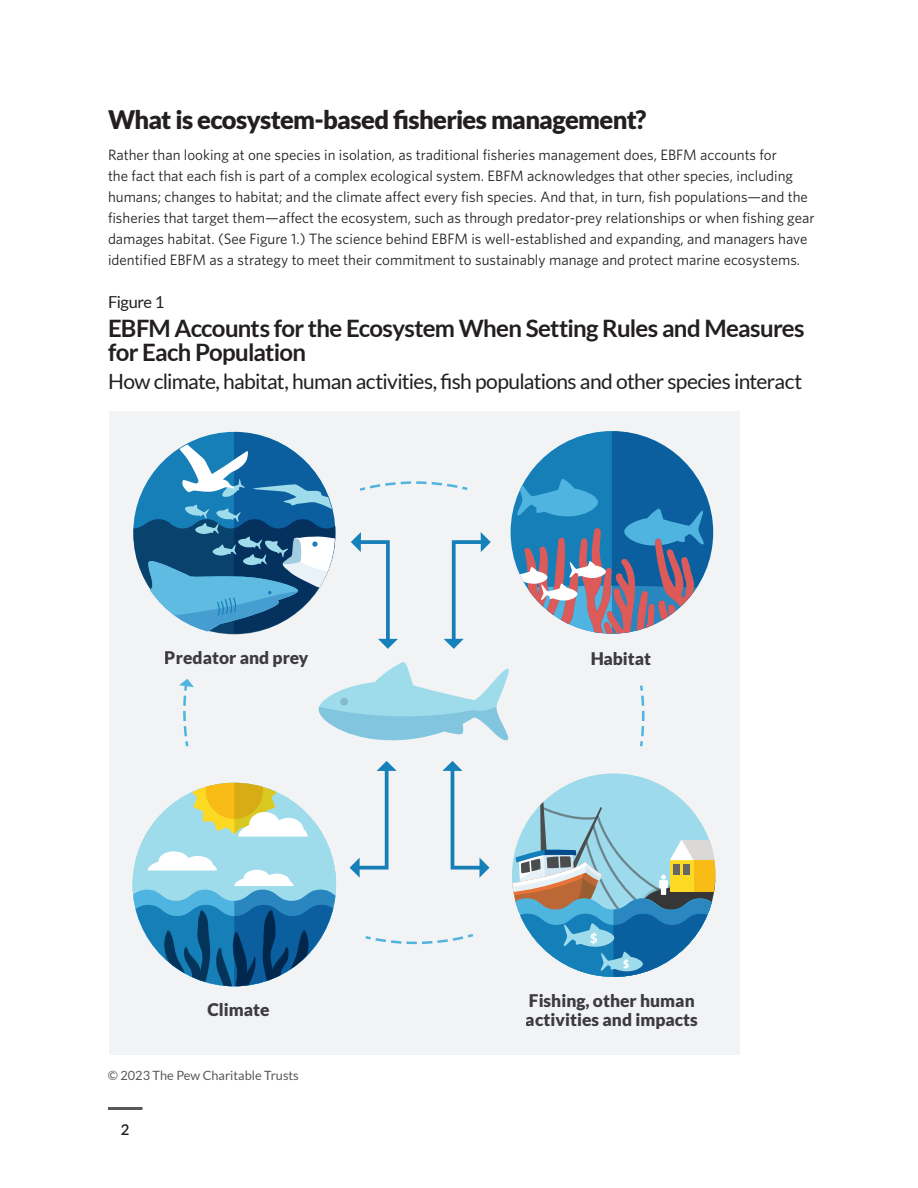
<style>
.page{position:relative;width:918px;height:1188px;background:#fff}
.page>*{position:absolute;margin:0;border:0;box-sizing:border-box;transform-origin:0 0}
.t1{font:900 25.5px "Lato";letter-spacing:-.025em;color:#231f20}
.HED{font:700 24px/24px "Lato";letter-spacing:-.03em;color:#231f20}
.DEK{font:21px "Lato";letter-spacing:-.035em;color:#231f20}
.t2{font:900 17.4px/19px "Lato";color:#404041}
.Figure{font:16.5px "Lato";letter-spacing:-.03em;color:#231f20}
.Body{font:15px/21px "Whitney";color:#231f20}
.t3{font:600 15px "Lato";color:#231f20}
.Source{font:12.75px "Lato";color:#57585a}
.t4{font:900 12.75px "Lato";color:#fff}
.t5{font:900 10.65px "Lato";color:#fff}
</style>
<div class="page">
<hr style="left:108px;top:1107px;width:34px;height:3px;background:#57585a">
<div style="left:109px;top:411px;width:631px;height:644px;background:#f2f3f4"></div>
<svg style="left:359px;top:481px;width:109px;height:10px"></svg>
<svg style="left:639px;top:685px;width:6px;height:62px"></svg>
<svg style="left:365px;top:934px;width:108px;height:11px"></svg>
<svg style="left:511px;top:431px;width:202px;height:203px"></svg>
<svg style="left:318px;top:662px;width:191px;height:79px"></svg>
<div style="left:340px;top:698px;width:8px;height:8px;background:#86bac8;border-radius:50%"></div>
<svg style="left:512px;top:773px;width:204px;height:204px"></svg>
<svg style="left:133px;top:432px;width:203px;height:203px"></svg>
<svg style="left:133px;top:783px;width:203px;height:203px"></svg>
<svg style="left:179px;top:679px;width:15px;height:68px"></svg>
<svg style="left:351px;top:532px;width:47px;height:117px"></svg>
<svg style="left:444px;top:532px;width:47px;height:117px"></svg>
<svg style="left:350px;top:761px;width:47px;height:117px"></svg>
<svg style="left:442px;top:761px;width:48px;height:117px"></svg>
<h1 class="t1" style="left:108px;top:104px;width:540px">What is ecosystem-based fisheries management?</h1>
<p class="Body" style="left:108px;top:144px;width:708px">Rather than looking at one species in isolation, as traditional fisheries management does, EBFM accounts for<br>the fact that each fish is part of a complex ecological system. EBFM acknowledges that other species, including humans; changes to habitat; and the climate affect every fish species. And that, in turn, fish populations—and the fisheries that target them—affect the ecosystem, such as through predator-prey relationships or when fishing gear damages habitat. (See Figure 1.) The science behind EBFM is well-established and expanding, and managers have identified EBFM as a strategy to meet their commitment to sustainably manage and protect marine ecosystems.</p>
<p class="Figure" style="left:108px;top:293px;width:58px">Figure 1</p>
<p class="HED" style="left:108px;top:315px;width:698px">EBFM Accounts for the Ecosystem When Setting Rules and Measures for Each Population</p>
<p class="DEK" style="left:108px;top:370px;width:696px">How climate, habitat, human activities, fish populations and other species interact</p>
<p class="t2" style="left:165px;top:648px;width:145px">Predator and prey</p>
<p class="t2" style="left:207px;top:1000px;width:64px">Climate</p>
<p class="Source" style="left:108px;top:1068px;width:192px">© 2023 The Pew Charitable Trusts</p>
<p class="t3" style="left:121px;top:1119px;width:10px">2</p>
<p class="t2" style="left:590px;top:649px;width:62px">Habitat</p>
<p class="t4" style="left:590px;top:931px;width:9px">$</p>
<p class="t5" style="left:623px;top:958px;width:8px">$</p>
<p class="t2" style="left:526px;top:991px;width:174px">Fishing, other human activities and impacts</p>
</div>
